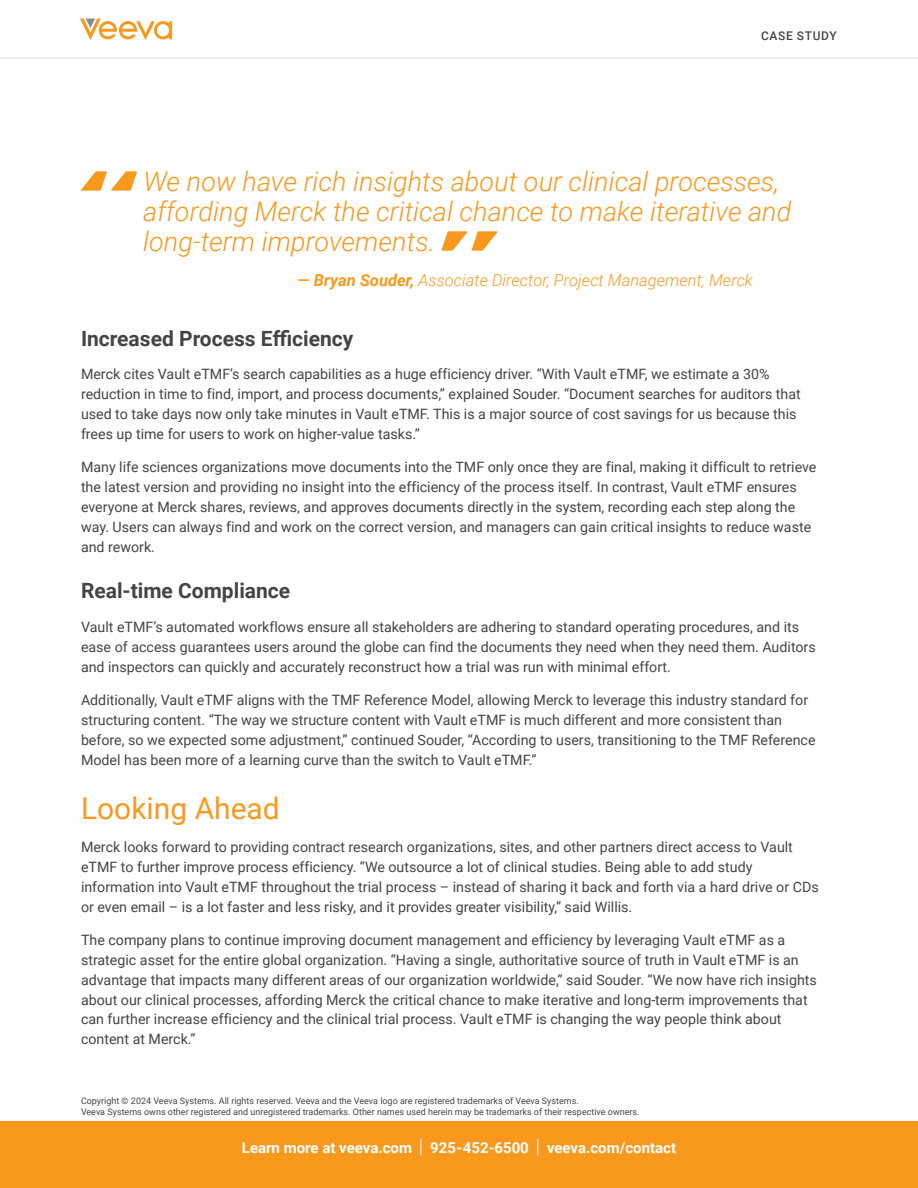
<style>
.page{position:relative;width:918px;height:1188px;background:#fff}
.page>*{position:absolute;margin:0;border:0;box-sizing:border-box;transform-origin:0 0}
.t1{font:30px "Roboto";color:#f8991d}
.t2{font:italic 300 27px/30px "Roboto";color:#f8991d}
.t3{font:700 21px "Roboto";color:#444}
.t4{font:italic 300 16.5px "Roboto";color:#f8991d}
.t5{font:700 15px "Roboto";color:#fff}
.t6{font:14.25px/20px "Roboto";color:#444}
.t7{font:500 12px "Roboto";letter-spacing:.055em;color:#444}
.t8{font:9px/10.5px "Roboto";color:#444545}
.s1{font-weight:500;font-style:normal}
.s2{font-weight:700}
.s3{font-weight:300;font-size:19.5px}
</style>
<div class="page">
<svg style="left:80px;top:18px;width:92px;height:22px"></svg>
<hr style="left:0;top:58px;width:918px;height:1px;background:#d9d9d9">
<svg style="left:81px;top:171px;width:56px;height:20px"></svg>
<svg style="left:441px;top:231px;width:57px;height:20px"></svg>
<div style="left:0;top:1121px;width:918px;height:67px;background:#f8991d"></div>
<p class="t7" style="left:761px;top:27px;width:77px">CASE STUDY</p>
<h2 class="t2" style="left:143px;top:165px;width:650px">We now have rich insights about our clinical processes, affording Merck the critical chance to make iterative and long-term improvements.</h2>
<p class="t4" style="left:297px;top:269px;width:457px"><span class="s1">—</span> <span class="s2">Bryan Souder,</span> Associate Director, Project Management, Merck</p>
<h3 class="t3" style="left:81px;top:324px;width:274px">Increased Process Efficiency</h3>
<p class="t6" style="left:81px;top:364px;width:721px">Merck cites Vault eTMF’s search capabilities as a huge efficiency driver. “With Vault eTMF, we estimate a 30% reduction in time to find, import, and process documents,” explained Souder. “Document searches for auditors that used to take days now only take minutes in Vault eTMF. This is a major source of cost savings for us because this frees up time for users to work on higher-value tasks.”</p>
<p class="t6" style="left:81px;top:457px;width:737px">Many life sciences organizations move documents into the TMF only once they are final, making it difficult to retrieve the latest version and providing no insight into the efficiency of the process itself. In contrast, Vault eTMF ensures everyone at Merck shares, reviews, and approves documents directly in the system, recording each step along the way. Users can always find and work on the correct version, and managers can gain critical insights to reduce waste and rework.</p>
<h3 class="t3" style="left:81px;top:576px;width:211px">Real-time Compliance</h3>
<p class="t6" style="left:81px;top:616px;width:736px">Vault eTMF’s automated workflows ensure all stakeholders are adhering to standard operating procedures, and its ease of access guarantees users around the globe can find the documents they need when they need them. Auditors and inspectors can quickly and accurately reconstruct how a trial was run with minimal effort.</p>
<p class="t6" style="left:81px;top:689px;width:736px">Additionally, Vault eTMF aligns with the TMF Reference Model, allowing Merck to leverage this industry standard for structuring content. “The way we structure content with Vault eTMF is much different and more consistent than before, so we expected some adjustment,” continued Souder, “According to users, transitioning to the TMF Reference Model has been more of a learning curve than the switch to Vault eTMF.”</p>
<h1 class="t1" style="left:81px;top:787px;width:200px">Looking Ahead</h1>
<p class="t6" style="left:81px;top:836px;width:739px">Merck looks forward to providing contract research organizations, sites, and other partners direct access to Vault eTMF to further improve process efficiency. “We outsource a lot of clinical studies. Being able to add study information into Vault eTMF throughout the trial process – instead of sharing it back and forth via a hard drive or CDs or even email – is a lot faster and less risky, and it provides greater visibility,” said Willis.</p>
<p class="t6" style="left:81px;top:929px;width:737px">The company plans to continue improving document management and efficiency by leveraging Vault eTMF as a strategic asset for the entire global organization. “Having a single, authoritative source of truth in Vault eTMF is an advantage that impacts many different areas of our organization worldwide,” said Souder. “We now have rich insights about our clinical processes, affording Merck the critical chance to make iterative and long-term improvements that can further increase efficiency and the clinical trial process. Vault eTMF is changing the way people think about content at Merck.”</p>
<p class="t8" style="left:81px;top:1095px;width:560px">Copyright © 2024 Veeva Systems. All rights reserved. Veeva and the Veeva logo are registered trademarks of Veeva Systems.<br>Veeva Systems owns other registered and unregistered trademarks. Other names used herein may be trademarks of their respective owners.</p>
<p class="t5" style="left:242px;top:1137px;width:436px">Learn more at veeva.com <span class="s3">|</span> 925-452-6500 <span class="s3">|</span> veeva.com/contact</p>
</div>
